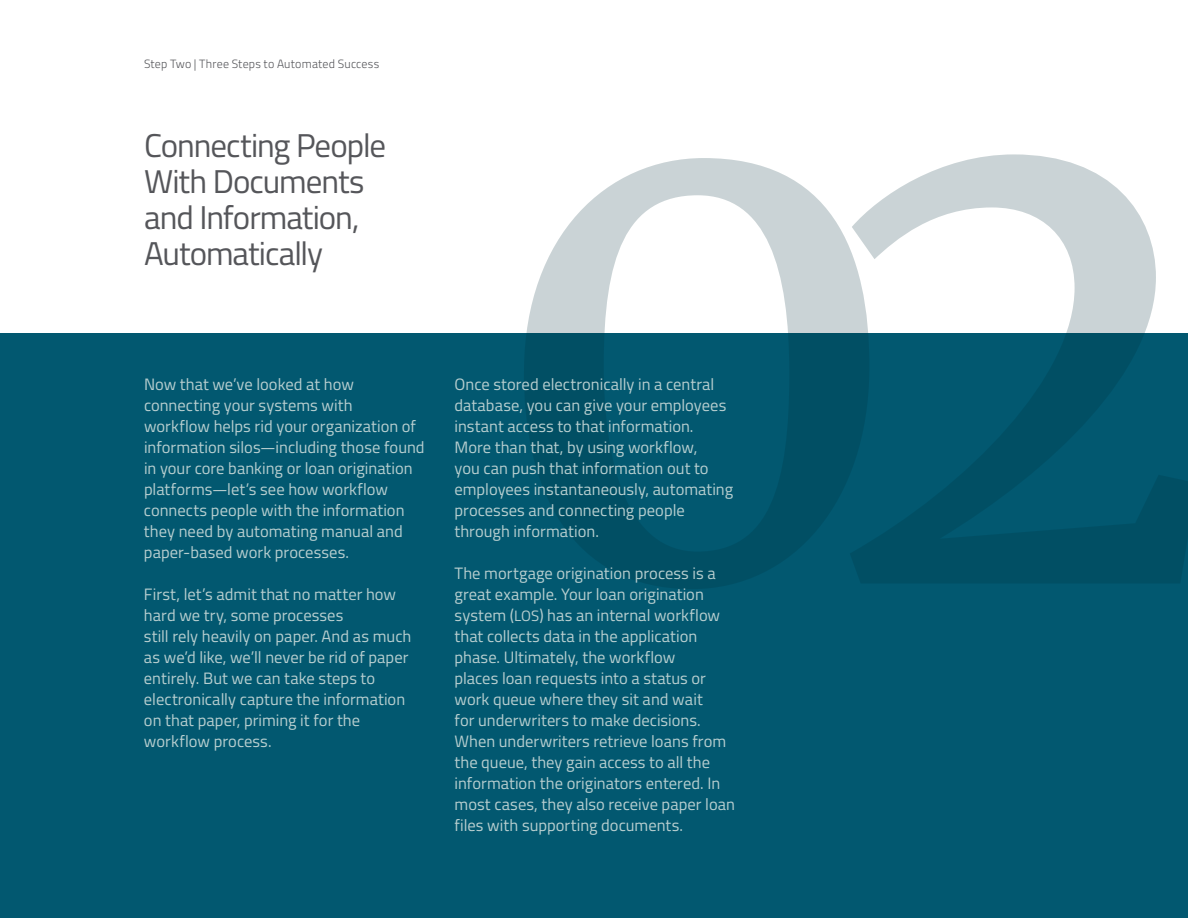
<style>
.page{position:relative;width:1188px;height:918px;background:#fff}
.page>*{position:absolute;margin:0;border:0;box-sizing:border-box;transform-origin:0 0}
.t1{font:33px/36px "Titillium";letter-spacing:-.03em;color:#55565a}
.t2{font:16.5px/21px "Titillium";color:#b7cecf}
.t3{font:300 12px "Titillium";letter-spacing:.015em;color:#55565a}
.s1{font-size:15px}
</style>
<div class="page">
<div style="left:0;top:333px;width:1188px;height:585px;background:#025870"></div>
<svg style="left:524px;top:154px;width:664px;height:435px"></svg>
<p class="t3" style="left:144px;top:55px;width:237px">Step Two | Three Steps to Automated Success</p>
<h1 class="t1" style="left:144px;top:126px;width:244px">Connecting People<br>With Documents and Information,<br>Automatically</h1>
<p class="t2" style="left:144px;top:373px;width:282px">Now that we’ve looked at how connecting your systems with<br>workflow helps rid your organization of information silos—including those found in your core banking or loan origination platforms—let’s see how workflow connects people with the information they need by automating manual and paper-based work processes.</p>
<p class="t2" style="left:144px;top:583px;width:269px">First, let’s admit that no matter how hard we try, some processes<br>still rely heavily on paper. And as much as we’d like, we’ll never be rid of paper entirely. But we can take steps to electronically capture the information on that paper, priming it for the workflow process.</p>
<p class="t2" style="left:454px;top:373px;width:280px">Once stored electronically in a central database, you can give your employees instant access to that information.<br>More than that, by using workflow,<br>you can push that information out to employees instantaneously, automating processes and connecting people through information.</p>
<p class="t2" style="left:454px;top:562px;width:282px">The mortgage origination process is a great example. Your loan origination system (<span class="s1">LOS</span>) has an internal workflow that collects data in the application phase. Ultimately, the workflow<br>places loan requests into a status or work queue where they sit and wait<br>for underwriters to make decisions.<br>When underwriters retrieve loans from the queue, they gain access to all the information the originators entered. In most cases, they also receive paper loan files with supporting documents.</p>
</div>
